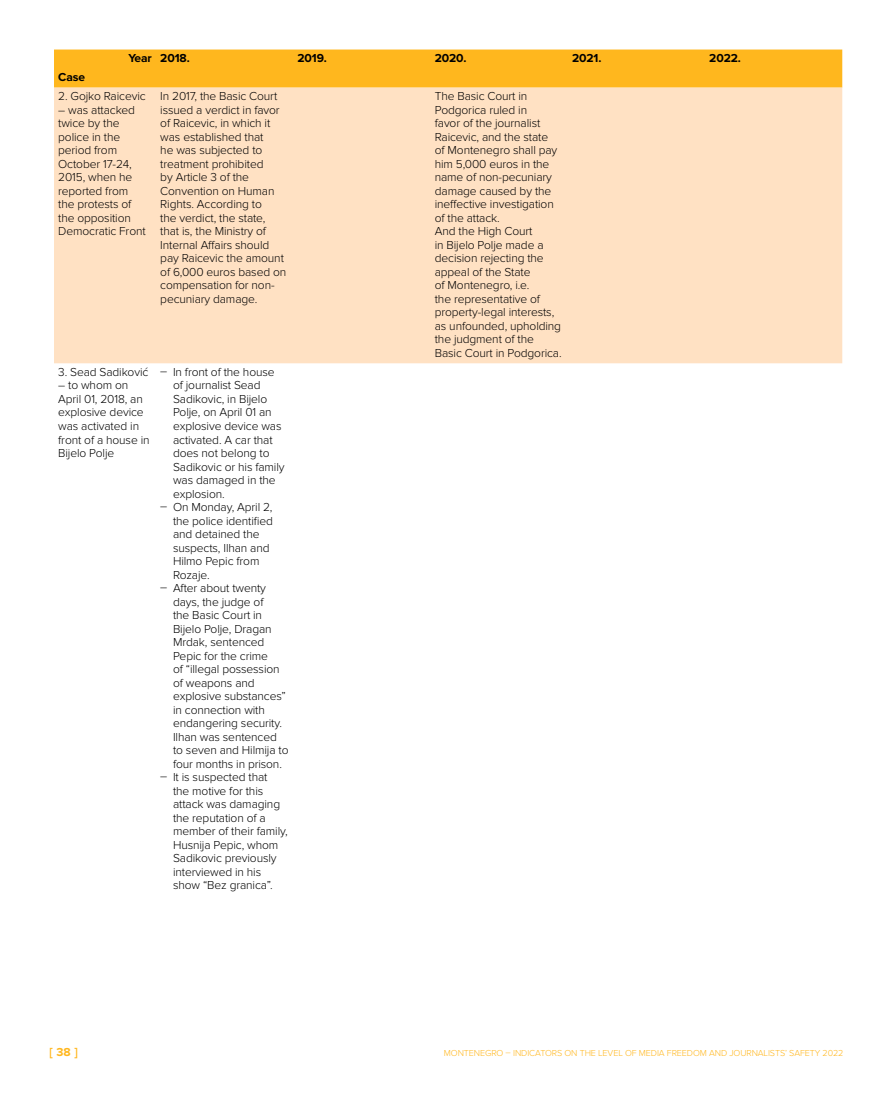
<style>
.page{position:relative;width:893px;height:1106px;background:#fff}
.page>*{position:absolute;margin:0;border:0;box-sizing:border-box;transform-origin:0 0}
.t1{font:300 12px/13.5px "Proxima Nova";letter-spacing:-.01em;color:#000}
.t2{font:700 12px "Proxima Nova";letter-spacing:-.01em;color:#000}
.t3{font:700 12px "Proxima Nova";color:#ffb71e}
.t4{font:300 9px "Proxima Nova";letter-spacing:-.01em;color:#ffb71e}
</style>
<div class="page">
<div style="left:54px;top:50px;width:788px;height:38px;background:#ffb71e"></div>
<div style="left:54px;top:88px;width:788px;height:275px;background:#ffe1c3"></div>
<p class="t2" style="left:128px;top:51px;width:63px">Year 2018.</p>
<p class="t2" style="left:298px;top:51px;width:31px">2019.</p>
<p class="t2" style="left:435px;top:51px;width:33px">2020.</p>
<p class="t2" style="left:572px;top:51px;width:31px">2021.</p>
<p class="t2" style="left:709px;top:51px;width:33px">2022.</p>
<p class="t2" style="left:58px;top:70px;width:28px">Case</p>
<p class="t1" style="left:58px;top:90px;width:89px">2. Gojko Raicevic</p>
<p class="t1" style="left:58px;top:103px;width:89px">– was attacked twice by the police in the period from<br>October 17-24,<br>2015, when he reported from the protests of the opposition<br>Democratic Front</p>
<p class="t1" style="left:58px;top:365px;width:92px">3. Sead Sadiković</p>
<p class="t1" style="left:58px;top:379px;width:93px">– to whom on<br>April 01, 2018, an explosive device was activated in front of a house in<br>Bijelo Polje</p>
<p class="t1" style="left:160px;top:90px;width:127px">In 2017, the Basic Court issued a verdict in favor of Raicevic, in which it was established that<br>he was subjected to treatment prohibited<br>by Article 3 of the<br>Convention on Human<br>Rights. According to<br>the verdict, the state, that is, the Ministry of<br>Internal Affairs should pay Raicevic the amount of 6,000 euros based on compensation for non&shy;pecuniary damage.</p>
<p class="t1" style="left:435px;top:90px;width:128px">The Basic Court in<br>Podgorica ruled in<br>favor of the journalist<br>Raicevic, and the state<br>of Montenegro shall pay him 5,000 euros in the name of non-pecuniary damage caused by the ineffective investigation of the attack.<br>And the High Court<br>in Bijelo Polje made a decision rejecting the appeal of the State<br>of Montenegro, i.e.<br>the representative of property-legal interests, as unfounded, upholding the judgment of the<br>Basic Court in Podgorica.</p>
<p class="t1" style="left:160px;top:365px;width:116px">ͽ In front of the house</p>
<p class="t1" style="left:173px;top:379px;width:89px">of journalist Sead</p>
<p class="t1" style="left:173px;top:392px;width:96px">Sadikovic, in Bijelo</p>
<p class="t1" style="left:173px;top:406px;width:100px">Polje, on April 01 an</p>
<p class="t1" style="left:173px;top:419px;width:110px">explosive device was</p>
<p class="t1" style="left:173px;top:433px;width:101px">activated. A car that</p>
<p class="t1" style="left:173px;top:446px;width:98px">does not belong to</p>
<p class="t1" style="left:173px;top:460px;width:113px">Sadikovic or his family</p>
<p class="t1" style="left:173px;top:473px;width:104px">was damaged in the</p>
<p class="t1" style="left:173px;top:487px;width:53px">explosion.</p>
<p class="t1" style="left:160px;top:500px;width:114px">ͽ On Monday, April 2,</p>
<p class="t1" style="left:173px;top:514px;width:102px">the police identified</p>
<p class="t1" style="left:173px;top:527px;width:88px">and detained the</p>
<p class="t1" style="left:173px;top:541px;width:98px">suspects, Ilhan and</p>
<p class="t1" style="left:173px;top:554px;width:88px">Hilmo Pepic from</p>
<p class="t1" style="left:173px;top:568px;width:38px">Rozaje.</p>
<p class="t1" style="left:160px;top:581px;width:107px">ͽ After about twenty</p>
<p class="t1" style="left:173px;top:595px;width:92px">days, the judge of</p>
<p class="t1" style="left:173px;top:608px;width:91px">the Basic Court in</p>
<p class="t1" style="left:173px;top:622px;width:100px">Bijelo Polje, Dragan</p>
<p class="t1" style="left:173px;top:635px;width:93px">Mrdak, sentenced</p>
<p class="t1" style="left:173px;top:649px;width:96px">Pepic for the crime</p>
<p class="t1" style="left:173px;top:662px;width:108px">of “illegal possession</p>
<p class="t1" style="left:173px;top:676px;width:83px">of weapons and</p>
<p class="t1" style="left:173px;top:689px;width:114px">explosive substances”</p>
<p class="t1" style="left:173px;top:703px;width:93px">in connection with</p>
<p class="t1" style="left:173px;top:716px;width:110px">endangering security.</p>
<p class="t1" style="left:173px;top:730px;width:105px">Ilhan was sentenced</p>
<p class="t1" style="left:173px;top:743px;width:117px">to seven and Hilmija to</p>
<p class="t1" style="left:173px;top:757px;width:110px">four months in prison.</p>
<p class="t1" style="left:160px;top:770px;width:109px">ͽ It is suspected that</p>
<p class="t1" style="left:173px;top:784px;width:92px">the motive for this</p>
<p class="t1" style="left:173px;top:797px;width:109px">attack was damaging</p>
<p class="t1" style="left:173px;top:811px;width:94px">the reputation of a</p>
<p class="t1" style="left:173px;top:824px;width:116px">member of their family,</p>
<p class="t1" style="left:173px;top:838px;width:107px">Husnija Pepic, whom</p>
<p class="t1" style="left:173px;top:851px;width:105px">Sadikovic previously</p>
<p class="t1" style="left:173px;top:865px;width:90px">interviewed in his</p>
<p class="t1" style="left:173px;top:878px;width:101px">show “Bez granica”.</p>
<p class="t3" style="left:50px;top:1045px;width:30px">[38]</p>
<p class="t4" style="left:444px;top:1048px;width:401px">MONTENEGRO – INDICATORS ON THE LEVEL OF MEDIA FREEDOM AND JOURNALISTS’ SAFETY 2022</p>
</div>
